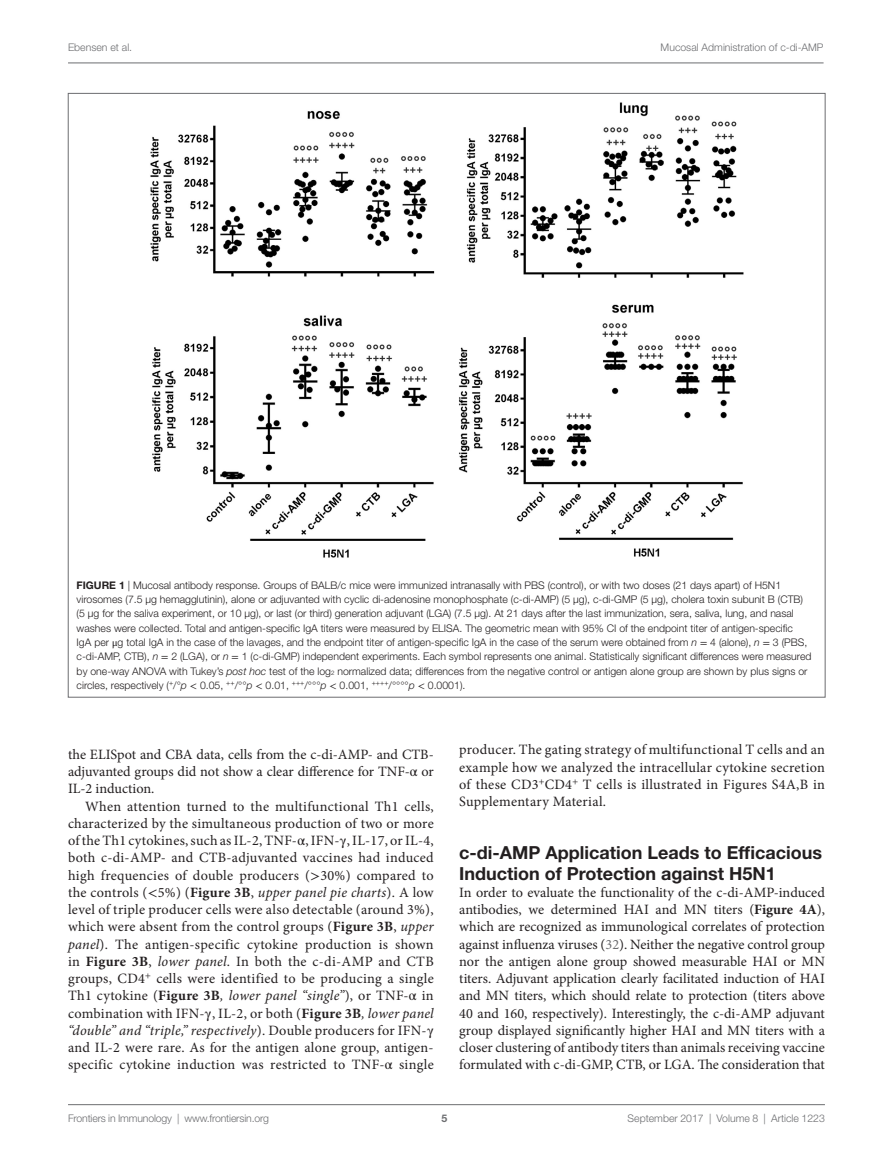
<style>
.page{position:relative;width:893px;height:1170px;background:#fff}
.page>*{position:absolute;margin:0;border:0;box-sizing:border-box;transform-origin:0 0}
.t1{font:700 18px/21px "Helvetica Neue LT Std";color:#231f20}
.t2{font:14.25px/17.2px "Minion Pro";letter-spacing:.005em;color:#231f20;text-align:justify}
.t3{font:300 10.5px/14.2px "Helvetica Neue LT Std";color:#231f20}
.t4{font:300 10.5px "Helvetica Neue LT Std";color:#6c6d70}
.t5{font:700 10.5px "Helvetica Neue LT Std";color:#6c6d70}
.s1{font-weight:700}
.s2{font-family:"STIX General";font-weight:400}
.s3{font-style:italic}
.s4{font-family:"STIX General"}
.s5{color:#6c6d70}
</style>
<div class="page">
<img style="left:150px;top:102px;width:594px;height:456px">
<hr style="left:68px;top:1104px;width:757px;height:1px;background:#6c6d70">
<hr style="left:68px;top:63px;width:755px;height:1px;background:#6c6d70">
<p class="t4" style="left:68px;top:41px;width:66px">Ebensen et al.</p>
<p class="t4" style="left:661px;top:41px;width:164px">Mucosal Administration of c-di-AMP</p>
<p class="t3" style="left:77px;top:578px;width:736px"><span class="s1">FIG URE 1</span> | Mucosal antibody response. Groups of BALB/c mice were immunized intranasally with PBS (control), or with two doses (21 days apart) of H5N1 virosomes (7.5 µg hemagglutinin), alone or adjuvanted with cyclic di-adenosine monophosphate (c-di-AMP) (5 µg), c-di-GMP (5 µg), cholera toxin subunit B (CTB) (5 µg for the saliva experiment, or 10 µg), or last (or third) generation adjuvant (LGA) (7.5 µg). At 21 days after the last immunization, sera, saliva, lung, and nasal washes were collected. Total and antigen-specific IgA titers were measured by ELISA. The geometric mean with 95% CI of the endpoint titer of antigen-specific<br>IgA per <span class="s2">μ</span>g total IgA in the case of the lavages, and the endpoint titer of antigen-specific IgA in the case of the serum were obtained from <span class="s3">n</span> <span class="s2">=</span> 4 (alone), <span class="s3">n</span> <span class="s2">=</span> 3 (PBS, c-di-AMP, CTB), <span class="s3">n</span> <span class="s2">=</span> 2 (LGA), or <span class="s3">n</span> <span class="s2">=</span> 1 (c-di-GMP) independent experiments. Each symbol represents one animal. Statistically significant differences were measured by one-way ANOVA with Tukey’s <span class="s3">post hoc</span> test of the log<sub>2</sub> normalized data; differences from the negative control or antigen alone group are shown by plus signs or circles, respectively (<sup>+</sup>/°<span class="s3">p</span> <span class="s2">&lt;</span> 0.05, <sup>++</sup>/°°<span class="s3">p</span> <span class="s2">&lt;</span> 0.01, <sup>+++</sup>/°°°<span class="s3">p</span> <span class="s2">&lt;</span> 0.001, <sup>++++</sup>/°°°°<span class="s3">p</span> <span class="s2">&lt;</span> 0.0001).</p>
<p class="t2" style="left:68px;top:745px;width:367px">the ELISpot and CBA data, cells from the c-di-AMP- and CTB&shy;adjuvanted groups did not show a clear difference for TNF-<span class="s4">α</span> or IL-2 induction.</p>
<p class="t2" style="left:68px;top:797px;width:367px;text-indent:17px">When attention turned to the multifunctional Th1 cells, characterized by the simultaneous production of two or more of the Th1 cytokines, such as IL-2, TNF-<span class="s4">α</span>, IFN-<span class="s4">γ</span>, IL-17, or IL-4, both c-di-AMP- and CTB-adjuvanted vaccines had induced high frequencies of double producers (<span class="s4">&gt;</span>30%) compared to the controls (<span class="s4">&lt;</span>5%) (<span class="s1">Figure 3B</span>, <span class="s3">upper panel pie charts</span>). A low level of triple producer cells were also detectable (around 3%), which were absent from the control groups (<span class="s1">Figure 3B</span>, <span class="s3">upper panel</span>). The antigen-specific cytokine production is shown in <span class="s1">Figure 3B</span>, <span class="s3">lower panel</span>. In both the c-di-AMP and CTB groups, CD4<sup>+</sup> cells were identified to be producing a single Th1 cytokine (<span class="s1">Figure 3B</span><span class="s3">, lower panel “single”</span>), or TNF-<span class="s4">α</span> in combination with IFN-<span class="s4">γ</span>, IL-2, or both (<span class="s1">Figure 3B</span><span class="s3">, lower panel “double” and “triple,” respectively</span>). Double producers for IFN-<span class="s4">γ </span>and IL-2 were rare. As for the antigen alone group, antigen&shy;specific cytokine induction was restricted to TNF-<span class="s4">α</span> single</p>
<p class="t2" style="left:459px;top:741px;width:367px">producer. The gating strategy of multifunctional T cells and an example how we analyzed the intracellular cytokine secretion of these CD3<sup>+</sup>CD4<sup>+</sup> T cells is illustrated in Figures S4A,B in Supplementary Material.</p>
<p class="t1" style="left:459px;top:841px;width:364px">c-di-AMP Application Leads to Efficacious<br>Induction of Protection against H5N1</p>
<p class="t2" style="left:459px;top:883px;width:367px">In order to evaluate the functionality of the c-di-AMP-induced antibodies, we determined HAI and MN titers (<span class="s1">Figure 4A</span>), which are recognized as immunological correlates of protection against influenza viruses (<span class="s5">32</span>). Neither the negative control group nor the antigen alone group showed measurable HAI or MN titers. Adjuvant application clearly facilitated induction of HAI and MN titers, which should relate to protection (titers above 40 and 160, respectively). Interestingly, the c-di-AMP adjuvant group displayed significantly higher HAI and MN titers with a closer clustering of antibody titers than animals receiving vaccine formulated with c-di-GMP, CTB, or LGA. The consideration that</p>
<p class="t4" style="left:68px;top:1111px;width:203px">Frontiers in Immunology | www.frontiersin.org</p>
<p class="t4" style="left:628px;top:1111px;width:199px">September 2017 | Volume 8 | Article 1223</p>
<p class="t5" style="left:441px;top:1111px;width:7px">5</p>
</div>
